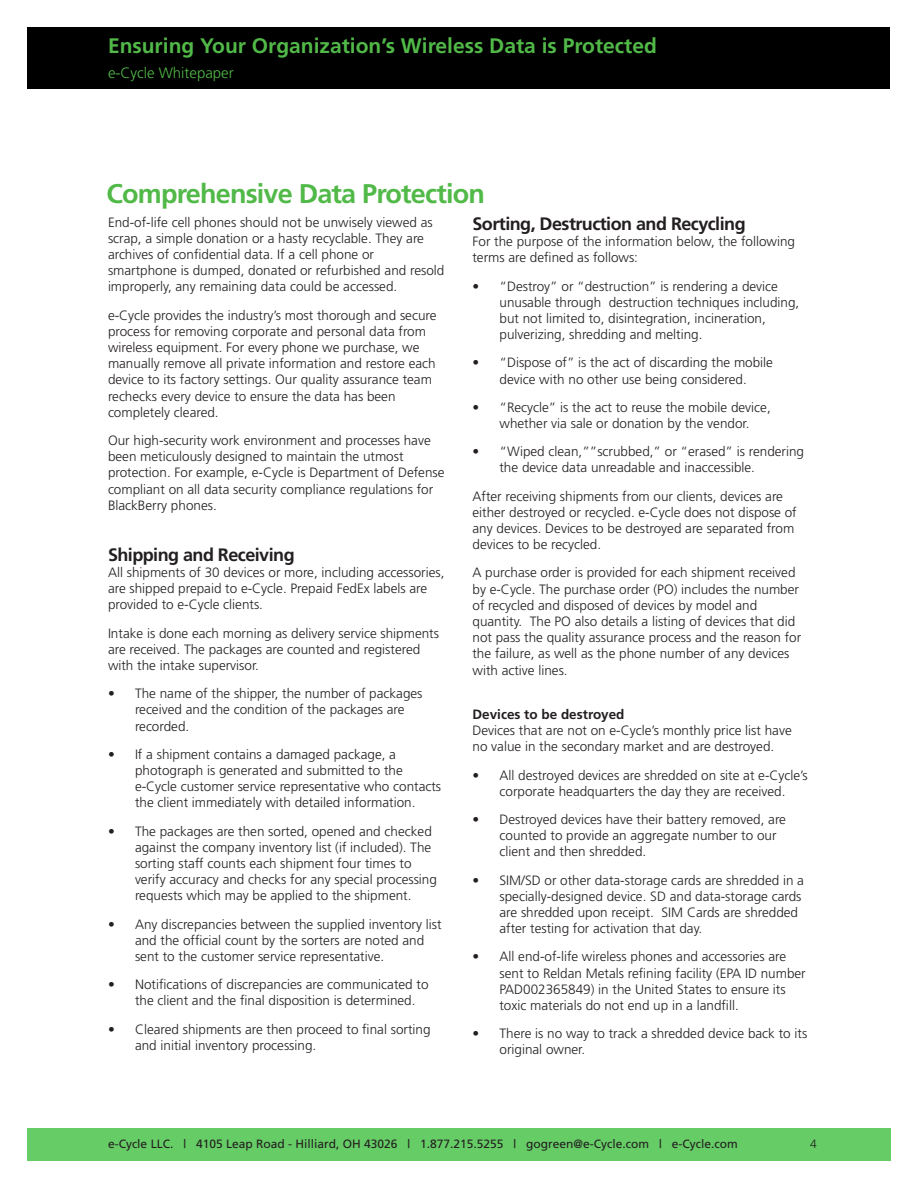
<style>
.page{position:relative;width:918px;height:1188px;background:#fff}
.page>*{position:absolute;margin:0;border:0;box-sizing:border-box;transform-origin:0 0}
.t1{font:700 27px "Frutiger";letter-spacing:-.03em;color:#51b948}
.t2{font:700 21px "Frutiger";color:#51b948}
.Intro_text_1{font:700 18px "Frutiger";letter-spacing:-.03em;color:#231f20}
.t3{font:300 15px "Frutiger";color:#51b948}
.Intro_text_1-2{font:300 13.5px/16.2px "Frutiger";color:#231f20}
.t4{font:12px "Frutiger";color:#231f20}
.t5{font:300 12px "Frutiger";color:#231f20}
.s1{font-weight:700}
</style>
<div class="page">
<div style="left:27px;top:27px;width:863px;height:62px;background:#000"></div>
<div style="left:27px;top:1129px;width:864px;height:32px;background:#6c6"></div>
<h2 class="t2" style="left:108px;top:33px;width:550px">Ensuring Your Organization’s Wireless Data is Protected</h2>
<p class="t3" style="left:108px;top:65px;width:127px">e-Cycle Whitepaper</p>
<p class="t1" style="left:106px;top:178px;width:380px">Comprehensive Data Protection</p>
<p class="Intro_text_1-2" style="left:108px;top:214px;width:338px">End-of-life cell phones should not be unwisely viewed as scrap, a simple donation or a hasty recyclable. They are archives of confidential data. If a cell phone or smartphone is dumped, donated or refurbished and resold improperly, any remaining data could be accessed.</p>
<p class="Intro_text_1-2" style="left:108px;top:307px;width:330px">e-Cycle provides the industry’s most thorough and secure process for removing corporate and personal data from wireless equipment. For every phone we purchase, we manually remove all private information and restore each device to its factory settings. Our quality assurance team rechecks every device to ensure the data has been completely cleared.</p>
<p class="Intro_text_1-2" style="left:108px;top:432px;width:338px">Our high-security work environment and processes have been meticulously designed to maintain the utmost protection. For example, e-Cycle is Department of Defense compliant on all data security compliance regulations for BlackBerry phones.</p>
<p class="Intro_text_1" style="left:108px;top:544px;width:188px">Shipping and Receiving</p>
<p class="Intro_text_1-2" style="left:108px;top:564px;width:338px">All shipments of 30 devices or more, including accessories, are shipped prepaid to e-Cycle. Prepaid FedEx labels are provided to e-Cycle clients.</p>
<p class="Intro_text_1-2" style="left:108px;top:625px;width:333px">Intake is done each morning as delivery service shipments are received. The packages are counted and registered with the intake supervisor.</p>
<p class="Intro_text_1-2" style="left:135px;top:685px;width:289px;text-indent:-27px">• The name of the shipper, the number of packages received and the condition of the packages are recorded.</p>
<p class="Intro_text_1-2" style="left:135px;top:746px;width:308px;text-indent:-27px">• If a shipment contains a damaged package, a photograph is generated and submitted to the e-Cycle customer service representative who contacts the client immediately with detailed information.</p>
<p class="Intro_text_1-2" style="left:135px;top:823px;width:303px;text-indent:-27px">• The packages are then sorted, opened and checked against the company inventory list (if included). The sorting staff counts each shipment four times to verify accuracy and checks for any special processing requests which may be applied to the shipment.</p>
<p class="Intro_text_1-2" style="left:135px;top:916px;width:308px;text-indent:-27px">• Any discrepancies between the supplied inventory list and the official count by the sorters are noted and sent to the customer service representative.</p>
<p class="Intro_text_1-2" style="left:135px;top:976px;width:295px;text-indent:-27px">• Notifications of discrepancies are communicated to the client and the final disposition is determined.</p>
<p class="Intro_text_1-2" style="left:135px;top:1021px;width:297px;text-indent:-27px">• Cleared shipments are then proceed to final sorting and initial inventory processing.</p>
<p class="Intro_text_1" style="left:472px;top:213px;width:275px">Sorting, Destruction and Recycling</p>
<p class="Intro_text_1-2" style="left:473px;top:233px;width:324px">For the purpose of the information below, the following terms are defined as follows:</p>
<p class="Intro_text_1-2" style="left:500px;top:278px;width:301px;text-indent:-27px">• “Destroy” or “destruction” is rendering a device unusable through destruction techniques including, but not limited to, disintegration, incineration, pulverizing, shredding and melting.</p>
<p class="Intro_text_1-2" style="left:473px;top:355px;width:302px;text-align:center">• “Dispose of” is the act of discarding the mobile device with no other use being considered.</p>
<p class="Intro_text_1-2" style="left:473px;top:399px;width:300px;text-align:center">• “Recycle” is the act to reuse the mobile device, whether via sale or donation by the vendor.</p>
<p class="Intro_text_1-2" style="left:500px;top:443px;width:306px;text-indent:-27px">• “Wiped clean,””scrubbed,” or “erased” is rendering the device data unreadable and inaccessible.</p>
<p class="Intro_text_1-2" style="left:473px;top:488px;width:326px">After receiving shipments from our clients, devices are either destroyed or recycled. e-Cycle does not dispose of any devices. Devices to be destroyed are separated from devices to be recycled.</p>
<p class="Intro_text_1-2" style="left:473px;top:565px;width:330px">A purchase order is provided for each shipment received by e-Cycle. The purchase order (PO) includes the number of recycled and disposed of devices by model and quantity. The PO also details a listing of devices that did not pass the quality assurance process and the reason for the failure, as well as the phone number of any devices with active lines.</p>
<p class="Intro_text_1-2" style="left:473px;top:706px;width:321px"><span class="s1">Devices to be destroyed<br></span>Devices that are not on e-Cycle’s monthly price list have no value in the secondary market and are destroyed.</p>
<p class="Intro_text_1-2" style="left:473px;top:767px;width:337px;text-align:center">• All destroyed devices are shredded on site at e-Cycle’s corporate headquarters the day they are received.</p>
<p class="Intro_text_1-2" style="left:500px;top:811px;width:288px;text-indent:-27px">• Destroyed devices have their battery removed, are counted to provide an aggregate number to our client and then shredded.</p>
<p class="Intro_text_1-2" style="left:500px;top:872px;width:306px;text-indent:-27px">• SIM/SD or other data-storage cards are shredded in a specially-designed device. SD and data-storage cards are shredded upon receipt. SIM Cards are shredded after testing for activation that day.</p>
<p class="Intro_text_1-2" style="left:500px;top:949px;width:308px;text-indent:-27px">• All end-of-life wireless phones and accessories are sent to Reldan Metals refining facility (EPA ID number PAD002365849) in the United States to ensure its toxic materials do not end up in a landfill.</p>
<p class="Intro_text_1-2" style="left:500px;top:1025px;width:309px;text-indent:-27px">• There is no way to track a shredded device back to its original owner.</p>
<p class="t4" style="left:108px;top:1137px;width:631px">e-Cycle LLC. | 4105 Leap Road - Hilliard, OH 43026 | 1.877.215.5255 | gogreen@e-Cycle.com | e-Cycle.com</p>
<p class="t5" style="left:810px;top:1138px;width:8px">4</p>
</div>
